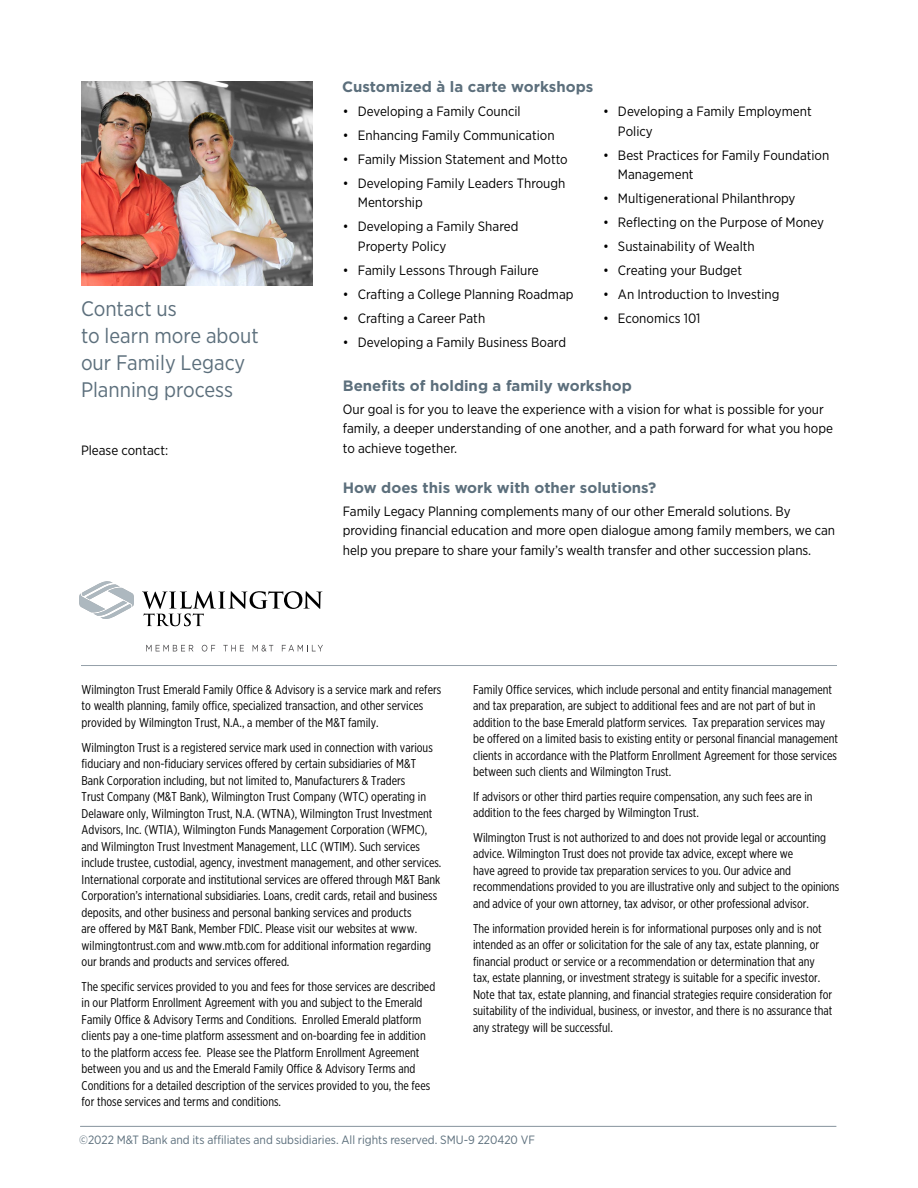
<style>
.page{position:relative;width:918px;height:1188px;background:#fff}
.page>*{position:absolute;margin:0;border:0;box-sizing:border-box;transform-origin:0 0}
.t1{font:21px/27px "Gotham Narrow";color:#5c6f7c}
.t2{font:700 15px "Gotham";color:#5c6f7c}
.t3{font:13.5px/19.5px "Gotham Narrow";color:#000}
.t4{font:12.75px/16.5px "Gotham X Narrow";color:#000}
.t5{font:12px "Gotham Narrow";color:#5c6f7c}
</style>
<div class="page">
<hr style="left:80px;top:1126px;width:756px;height:1px;background:#95a0a9">
<img style="left:81px;top:81px;width:231px;height:205px">
<hr style="left:81px;top:665px;width:756px;height:1px;background:#95a0a9">
<svg style="left:79px;top:581px;width:55px;height:38px"></svg>
<svg style="left:142px;top:591px;width:180px;height:35px"></svg>
<svg style="left:146px;top:645px;width:47px;height:6px"></svg>
<svg style="left:202px;top:645px;width:13px;height:7px"></svg>
<svg style="left:223px;top:645px;width:21px;height:6px"></svg>
<svg style="left:253px;top:645px;width:20px;height:7px"></svg>
<svg style="left:282px;top:645px;width:41px;height:6px"></svg>
<h1 class="t1" style="left:81px;top:294px;width:179px">Contact us<br>to learn more about our Family Legacy<br>Planning process</h1>
<p class="t3" style="left:81px;top:440px;width:89px">Please contact:</p>
<p class="t2" style="left:342px;top:77px;width:253px">Customized à la carte workshops</p>
<p class="t3" style="left:343px;top:101px;width:179px">• Developing a Family Council</p>
<p class="t3" style="left:343px;top:125px;width:213px">• Enhancing Family Communication</p>
<p class="t3" style="left:343px;top:149px;width:226px">• Family Mission Statement and Motto</p>
<p class="t3" style="left:358px;top:173px;width:209px;text-indent:-15px">• Developing Family Leaders Through<br>Mentorship</p>
<p class="t3" style="left:358px;top:217px;width:162px;text-indent:-15px">• Developing a Family Shared<br>Property Policy</p>
<p class="t3" style="left:343px;top:260px;width:197px">• Family Lessons Through Failure</p>
<p class="t3" style="left:343px;top:284px;width:232px">• Crafting a College Planning Roadmap</p>
<p class="t3" style="left:343px;top:308px;width:144px">• Crafting a Career Path</p>
<p class="t3" style="left:343px;top:332px;width:225px">• Developing a Family Business Board</p>
<p class="t2" style="left:343px;top:376px;width:290px">Benefits of holding a family workshop</p>
<p class="t3" style="left:343px;top:399px;width:492px">Our goal is for you to leave the experience with a vision for what is possible for your family, a deeper understanding of one another, and a path forward for what you hope to achieve together.</p>
<p class="t2" style="left:343px;top:478px;width:315px">How does this work with other solutions?</p>
<p class="t3" style="left:343px;top:501px;width:494px">Family Legacy Planning complements many of our other Emerald solutions. By providing financial education and more open dialogue among family members, we can help you prepare to share your family’s wealth transfer and other succession plans.</p>
<p class="t3" style="left:618px;top:101px;width:195px;text-indent:-15px">• Developing a Family Employment<br>Policy</p>
<p class="t3" style="left:618px;top:145px;width:213px;text-indent:-15px">• Best Practices for Family Foundation<br>Management</p>
<p class="t3" style="left:603px;top:188px;width:194px">• Multigenerational Philanthropy</p>
<p class="t3" style="left:603px;top:212px;width:223px">• Reflecting on the Purpose of Money</p>
<p class="t3" style="left:603px;top:236px;width:153px">• Sustainability of Wealth</p>
<p class="t3" style="left:603px;top:260px;width:141px">• Creating your Budget</p>
<p class="t3" style="left:603px;top:284px;width:178px">• An Introduction to Investing</p>
<p class="t3" style="left:603px;top:308px;width:99px">• Economics 101</p>
<p class="t4" style="left:82px;top:681px;width:361px">Wilmington Trust Emerald Family Office &amp; Advisory is a service mark and refers to wealth planning, family office, specialized transaction, and other services provided by Wilmington Trust, N.A., a member of the M&amp;T family.</p>
<p class="t4" style="left:82px;top:739px;width:361px">Wilmington Trust is a registered service mark used in connection with various fiduciary and non-fiduciary services offered by certain subsidiaries of M&amp;T Bank Corporation including, but not limited to, Manufacturers &amp; Traders<br>Trust Company (M&amp;T Bank), Wilmington Trust Company (WTC) operating in Delaware only, Wilmington Trust, N.A. (WTNA), Wilmington Trust Investment Advisors, Inc. (WTIA), Wilmington Funds Management Corporation (WFMC), and Wilmington Trust Investment Management, LLC (WTIM). Such services include trustee, custodial, agency, investment management, and other services.<br>International corporate and institutional services are offered through M&amp;T Bank Corporation’s international subsidiaries. Loans, credit cards, retail and business deposits, and other business and personal banking services and products<br>are offered by M&amp;T Bank, Member FDIC. Please visit our websites at www. wilmingtontrust.com and www.mtb.com for additional information regarding our brands and products and services offered.</p>
<p class="t4" style="left:82px;top:978px;width:355px">The specific services provided to you and fees for those services are described in our Platform Enrollment Agreement with you and subject to the Emerald Family Office &amp; Advisory Terms and Conditions. Enrolled Emerald platform clients pay a one-time platform assessment and on-boarding fee in addition to the platform access fee. Please see the Platform Enrollment Agreement between you and us and the Emerald Family Office &amp; Advisory Terms and Conditions for a detailed description of the services provided to you, the fees for those services and terms and conditions.</p>
<p class="t4" style="left:473px;top:681px;width:367px">Family Office services, which include personal and entity financial management and tax preparation, are subject to additional fees and are not part of but in addition to the base Emerald platform services. Tax preparation services may be offered on a limited basis to existing entity or personal financial management clients in accordance with the Platform Enrollment Agreement for those services between such clients and Wilmington Trust.</p>
<p class="t4" style="left:473px;top:788px;width:341px">If advisors or other third parties require compensation, any such fees are in addition to the fees charged by Wilmington Trust.</p>
<p class="t4" style="left:473px;top:829px;width:368px">Wilmington Trust is not authorized to and does not provide legal or accounting advice. Wilmington Trust does not provide tax advice, except where we<br>have agreed to provide tax preparation services to you. Our advice and recommendations provided to you are illustrative only and subject to the opinions and advice of your own attorney, tax advisor, or other professional advisor.</p>
<p class="t4" style="left:473px;top:920px;width:361px">The information provided herein is for informational purposes only and is not intended as an offer or solicitation for the sale of any tax, estate planning, or financial product or service or a recommendation or determination that any tax, estate planning, or investment strategy is suitable for a specific investor.<br>Note that tax, estate planning, and financial strategies require consideration for suitability of the individual, business, or investor, and there is no assurance that any strategy will be successful.</p>
<p class="t5" style="left:79px;top:1132px;width:457px">©2022 M&amp;T Bank and its affiliates and subsidiaries. All rights reserved. SMU-9 220420 VF</p>
</div>
